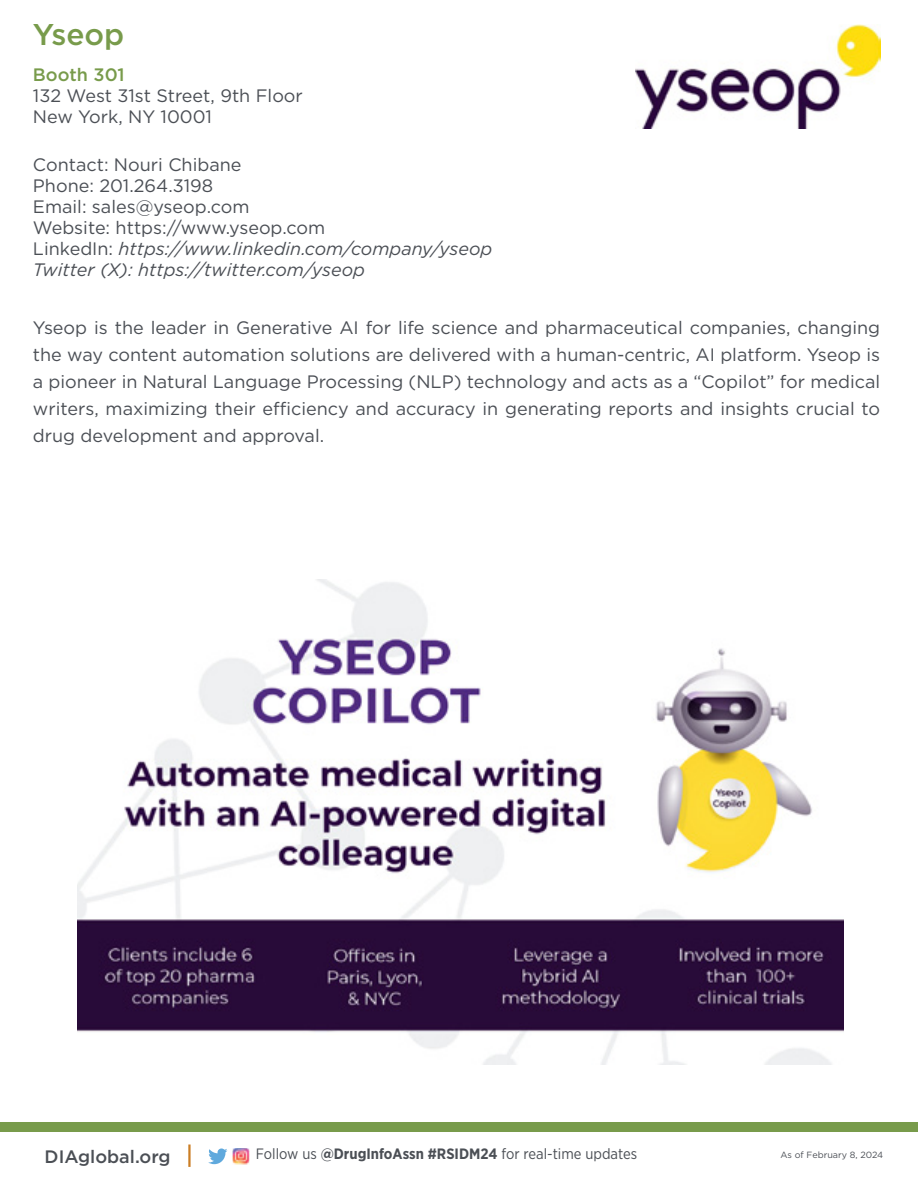
<style>
.page{position:relative;width:918px;height:1188px;background:#fff}
.page>*{position:absolute;margin:0;border:0;box-sizing:border-box;transform-origin:0 0}
.t1{font:500 30px "Gotham";color:#789b4b}
.t2{font:18px/21px "Gotham";color:#4b4f55}
.t3{font:500 18px "Gotham";color:#4b4f55}
.t4{font:500 18px "Gotham";color:#789b4b}
.t5{font:15px "Gotham Narrow";color:#4b4f55}
.t6{font:9px "Gotham";color:#4b4f55}
.s1{font-style:italic}
.s2{font-weight:700}
</style>
<div class="page">
<img style="left:77px;top:580px;width:766px;height:485px">
<svg style="left:208px;top:1148px;width:19px;height:16px"></svg>
<img style="left:232px;top:1148px;width:18px;height:16px">
<div style="left:0;top:1122px;width:918px;height:9px;background:#789b4b"></div>
<hr style="left:188px;top:1145px;width:3px;height:22px;background:#cb7e25">
<img style="left:636px;top:24px;width:244px;height:105px">
<h1 class="t1" style="left:33px;top:15px;width:93px">Yseop</h1>
<p class="t4" style="left:33px;top:63px;width:93px">Booth 301</p>
<p class="t2" style="left:33px;top:85px;width:271px">132 West 31st Street, 9th Floor<br>New York, NY 10001</p>
<p class="t2" style="left:33px;top:154px;width:461px">Contact: Nouri Chibane<br>Phone: 201.264.3198<br>Email: sales@yseop.com<br>Website: https://www.yseop.com<br>LinkedIn: <span class="s1">https://www.linkedin.com/company/yseop Twitter (X): https://twitter.com/yseop</span></p>
<p class="t2" style="left:33px;top:314px;width:849px;line-height:27px;text-align:justify">Yseop is the leader in Generative AI for life science and pharmaceutical companies, changing the way content automation solutions are delivered with a human-centric, AI platform. Yseop is a pioneer in Natural Language Processing (NLP) technology and acts as a “Copilot” for medical writers, maximizing their efficiency and accuracy in generating reports and insights crucial to drug development and approval.</p>
<p class="t3" style="left:45px;top:1144px;width:127px">DIAglobal.org</p>
<p class="t5" style="left:256px;top:1145px;width:383px">Follow us <span class="s2">@DrugInfoAssn #RSIDM24</span> for real-time updates</p>
<p class="t6" style="left:781px;top:1149px;width:104px">As of February 8, 2024</p>
</div>
